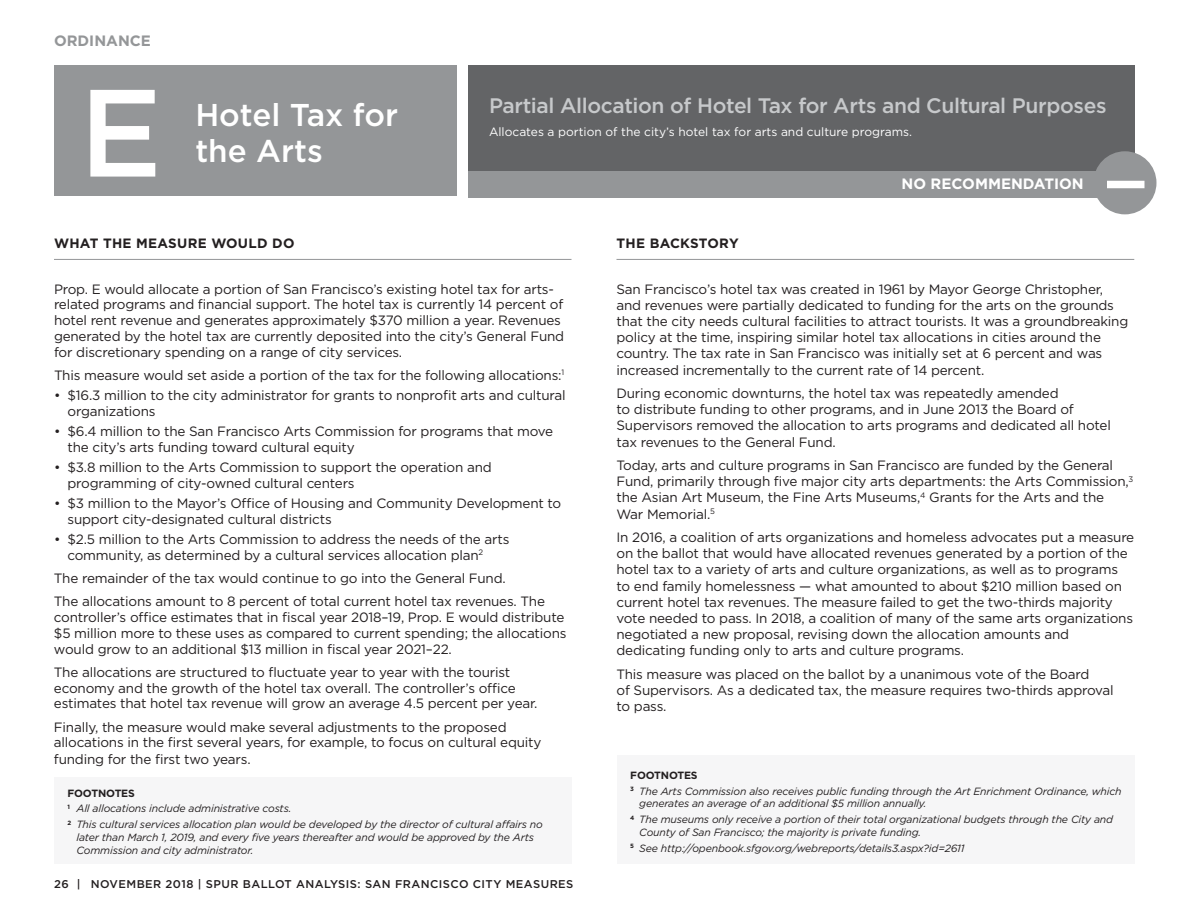
<style>
.page{position:relative;width:1188px;height:918px;background:#fff}
.page>*{position:absolute;margin:0;border:0;box-sizing:border-box;transform-origin:0 0}
.t1{font:500 123.9px "Gotham";color:#fff}
.t2{font:500 31.5px "Gotham";color:#fff}
.t3{font:500 21px "Gotham";letter-spacing:-.02em;color:#c7c9cb}
.t4{font:700 15px "Gotham";color:#fff}
.t5{font:700 15px "Gotham";color:#949698}
.t6{font:13.5px/16px "Gotham";letter-spacing:-.015em;color:#231f20}
.t7{font:700 13.5px "Gotham";letter-spacing:.02em;color:#231f20}
.t8{font:12px "Gotham";color:#fff}
.t9{font:500 11.25px "Gotham";letter-spacing:.04em;color:#231f20}
.t10{font:italic 10.5px/15.8px "Gotham";letter-spacing:-.015em;color:#231f20}
.s1{font-weight:700;font-style:normal}
</style>
<div class="page">
<div style="left:468px;top:66px;width:666px;height:130px;background:#636466"></div>
<div style="left:54px;top:66px;width:403px;height:130px;background:#949698"></div>
<div style="left:1093px;top:151px;width:63px;height:63px;background:#949698;border-radius:50%"></div>
<div style="left:468px;top:171px;width:632px;height:27px;background:#949698"></div>
<div style="left:1107px;top:181px;width:37px;height:7px;background:#fff"></div>
<hr style="left:617px;top:259px;width:517px;height:1px;background:#949698">
<hr style="left:54px;top:259px;width:518px;height:1px;background:#949698">
<div style="left:54px;top:778px;width:518px;height:86px;background:#f6f6f7"></div>
<div style="left:617px;top:755px;width:517px;height:109px;background:#f6f6f7"></div>
<p class="t5" style="left:54px;top:31px;width:99px">ORDINANCE</p>
<h1 class="t1" style="left:79px;top:52px;width:84px">E</h1>
<h2 class="t2" style="left:195px;top:94px;width:204px">Hotel Tax for</h2>
<h2 class="t2" style="left:195px;top:130px;width:129px">the Arts</h2>
<h3 class="t3" style="left:489px;top:91px;width:619px">Partial Allocation of Hotel Tax for Arts and Cultural Purposes</h3>
<p class="t8" style="left:489px;top:124px;width:425px">Allocates a portion of the city’s hotel tax for arts and culture programs.</p>
<p class="t4" style="left:902px;top:174px;width:184px">NO RECOMMENDATION</p>
<p class="t7" style="left:54px;top:234px;width:242px">WHAT THE MEASURE WOULD DO</p>
<p class="t6" style="left:54px;top:281px;width:512px">Prop. E would allocate a portion of San Francisco’s existing hotel tax for arts&shy;related programs and financial support. The hotel tax is currently 14 percent of hotel rent revenue and generates approximately $370 million a year. Revenues generated by the hotel tax are currently deposited into the city’s General Fund for discretionary spending on a range of city services.</p>
<p class="t6" style="left:54px;top:367px;width:512px">This measure would set aside a portion of the tax for the following allocations:<sup>1</sup></p>
<p class="t6" style="left:68px;top:387px;width:500px;text-indent:-14px">• $16.3 million to the city administrator for grants to nonprofit arts and cultural organizations</p>
<p class="t6" style="left:68px;top:423px;width:487px;text-indent:-14px">• $6.4 million to the San Francisco Arts Commission for programs that move the city’s arts funding toward cultural equity</p>
<p class="t6" style="left:68px;top:459px;width:426px;text-indent:-14px">• $3.8 million to the Arts Commission to support the operation and programming of city-owned cultural centers</p>
<p class="t6" style="left:68px;top:495px;width:495px;text-indent:-14px">• $3 million to the Mayor’s Office of Housing and Community Development to support city-designated cultural districts</p>
<p class="t6" style="left:68px;top:531px;width:443px;text-indent:-14px">• $2.5 million to the Arts Commission to address the needs of the arts community, as determined by a cultural services allocation plan<sup>2</sup></p>
<p class="t6" style="left:54px;top:566px;width:493px;line-height:23.2px">The remainder of the tax would continue to go into the General Fund.<br>The allocations amount to 8 percent of total current hotel tax revenues. The</p>
<p class="t6" style="left:54px;top:609px;width:514px">controller’s office estimates that in fiscal year 2018–19, Prop. E would distribute $5 million more to these uses as compared to current spending; the allocations would grow to an additional $13 million in fiscal year 2021–22.</p>
<p class="t6" style="left:54px;top:664px;width:485px">The allocations are structured to fluctuate year to year with the tourist economy and the growth of the hotel tax overall. The controller’s office estimates that hotel tax revenue will grow an average 4.5 percent per year.</p>
<p class="t6" style="left:54px;top:718px;width:489px">Finally, the measure would make several adjustments to the proposed allocations in the first several years, for example, to focus on cultural equity funding for the first two years.</p>
<p class="t10" style="left:68px;top:785px;width:477px"><span class="s1">FOOTNOTES<br></span><sup>1</sup> All allocations include administrative costs.<br><sup>2</sup> This cultural services allocation plan would be developed by the director of cultural affairs no</p>
<p class="t10" style="left:77px;top:831px;width:459px;line-height:12.8px">later than March 1, 2019, and every five years thereafter and would be approved by the Arts<br>Commission and city administrator.</p>
<p class="t9" style="left:54px;top:877px;width:521px">26 | NOVEMBER 2018 | SPUR BALLOT ANALYSIS: SAN FRANCISCO CITY MEASURES</p>
<p class="t7" style="left:617px;top:234px;width:124px">THE BACKSTORY</p>
<p class="t6" style="left:617px;top:281px;width:513px">San Francisco’s hotel tax was created in 1961 by Mayor George Christopher, and revenues were partially dedicated to funding for the arts on the grounds that the city needs cultural facilities to attract tourists. It was a groundbreaking policy at the time, inspiring similar hotel tax allocations in cities around the country. The tax rate in San Francisco was initially set at 6 percent and was increased incrementally to the current rate of 14 percent.</p>
<p class="t6" style="left:617px;top:385px;width:496px">During economic downturns, the hotel tax was repeatedly amended<br>to distribute funding to other programs, and in June 2013 the Board of Supervisors removed the allocation to arts programs and dedicated all hotel tax revenues to the General Fund.</p>
<p class="t6" style="left:616px;top:457px;width:518px">Today, arts and culture programs in San Francisco are funded by the General Fund, primarily through five major city arts departments: the Arts Commission,<sup>3 </sup>the Asian Art Museum, the Fine Arts Museums,<sup>4</sup> Grants for the Arts and the War Memorial.<sup>5</sup></p>
<p class="t6" style="left:616px;top:529px;width:519px">In 2016, a coalition of arts organizations and homeless advocates put a measure on the ballot that would have allocated revenues generated by a portion of the hotel tax to a variety of arts and culture organizations, as well as to programs to end family homelessness — what amounted to about $210 million based on current hotel tax revenues. The measure failed to get the two-thirds majority vote needed to pass. In 2018, a coalition of many of the same arts organizations negotiated a new proposal, revising down the allocation amounts and dedicating funding only to arts and culture programs.</p>
<p class="t6" style="left:616px;top:665px;width:499px">This measure was placed on the ballot by a unanimous vote of the Board<br>of Supervisors. As a dedicated tax, the measure requires two-thirds approval to pass.</p>
<p class="t10" style="left:630px;top:767px;width:493px"><span class="s1">FOOTNOTES<br></span><sup>3</sup> The Arts Commission also receives public funding through the Art Enrichment Ordinance, which</p>
<p class="t10" style="left:630px;top:796px;width:484px;text-indent:9px">generates an average of an additional $5 million annually.<br><sup>4</sup> The museums only receive a portion of their total organizational budgets through the City and</p>
<p class="t10" style="left:630px;top:824px;width:336px;text-indent:9px">County of San Francisco; the majority is private funding.<br><sup>5</sup> See http://openbook.sfgov.org/webreports/details3.aspx?id=2611</p>
</div>
